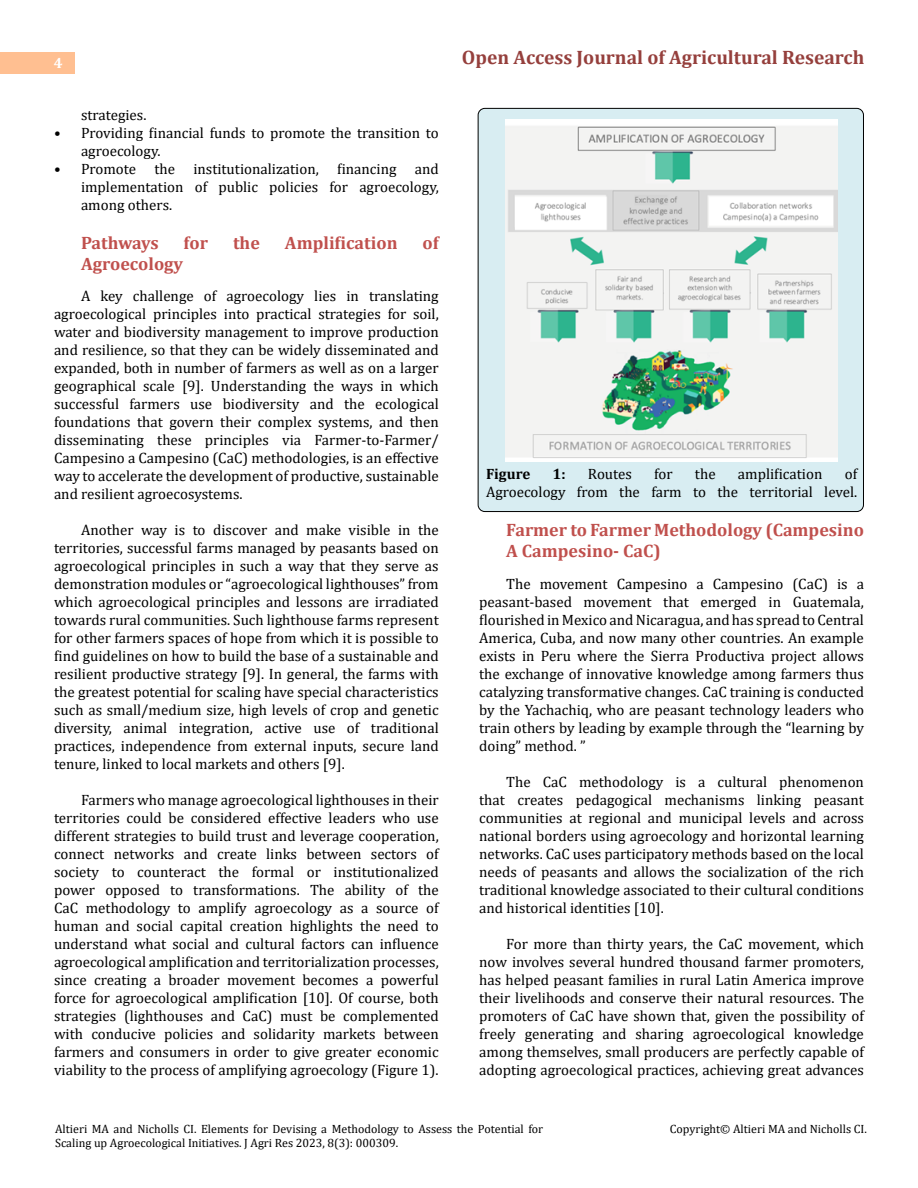
<style>
.page{position:relative;width:918px;height:1188px;background:#fff}
.page>*{position:absolute;margin:0;border:0;box-sizing:border-box;transform-origin:0 0}
.t1{font:700 19.5px "Cambria";color:#953f3c}
.t2{font:700 18px/21px "Cambria";color:#c0504d}
.t3{font:700 18px "Cambria";letter-spacing:-.02em;color:#c0504d}
.t4{font:15px/18px "Cambria";color:#000;text-align:justify}
.t5{font:700 15px "Cambria";color:#000}
.t6{font:700 15px "Cambria";color:#fff}
.t7{font:12px/14.4px "Cambria";color:#000}
</style>
<div class="page">
<div style="left:0;top:52px;width:74px;height:21px;background:#ffbf91"></div>
<div style="left:478px;top:108px;width:385px;height:404px;background:#d8edf2;border-radius:7px"></div>
<img style="left:505px;top:120px;width:333px;height:341px">
<p class="t6" style="left:54px;top:53px;width:10px">4</p>
<p class="t4" style="left:81px;top:105px;width:67px">strategies.</p>
<p class="t4" style="left:81px;top:123px;width:359px;text-indent:-27px">• Providing financial funds to promote the transition to agroecology.</p>
<p class="t4" style="left:81px;top:159px;width:359px;text-indent:-27px">• Promote the institutionalization, financing and implementation of public policies for agroecology, among others.</p>
<p class="t3" style="left:81px;top:230px;width:79px">Pathways</p>
<p class="t2" style="left:184px;top:231px;width:26px">for</p>
<p class="t2" style="left:233px;top:231px;width:28px">the</p>
<p class="t2" style="left:285px;top:231px;width:114px">Amplification</p>
<p class="t2" style="left:423px;top:231px;width:18px">of</p>
<p class="t2" style="left:81px;top:252px;width:104px">Agroecology</p>
<p class="t4" style="left:54px;top:287px;width:386px;text-indent:27px">A key challenge of agroecology lies in translating agroecological principles into practical strategies for soil, water and biodiversity management to improve production and resilience, so that they can be widely disseminated and expanded, both in number of farmers as well as on a larger geographical scale [9]. Understanding the ways in which successful farmers use biodiversity and the ecological foundations that govern their complex systems, and then disseminating these principles via Farmer-to-Farmer/ Campesino a Campesino (CaC) methodologies, is an effective way to accelerate the development of productive, sustainable and resilient agroecosystems.</p>
<p class="t4" style="left:54px;top:521px;width:386px;text-indent:27px">Another way is to discover and make visible in the territories, successful farms managed by peasants based on agroecological principles in such a way that they serve as demonstration modules or “agroecological lighthouses” from which agroecological principles and lessons are irradiated towards rural communities. Such lighthouse farms represent for other farmers spaces of hope from which it is possible to find guidelines on how to build the base of a sustainable and resilient productive strategy [9]. In general, the farms with the greatest potential for scaling have special characteristics such as small/medium size, high levels of crop and genetic diversity, animal integration, active use of traditional practices, independence from external inputs, secure land tenure, linked to local markets and others [9].</p>
<p class="t4" style="left:54px;top:791px;width:386px;text-indent:27px">Farmers who manage agroecological lighthouses in their territories could be considered effective leaders who use different strategies to build trust and leverage cooperation, connect networks and create links between sectors of society to counteract the formal or institutionalized power opposed to transformations. The ability of the CaC methodology to amplify agroecology as a source of human and social capital creation highlights the need to understand what social and cultural factors can influence agroecological amplification and territorialization processes, since creating a broader movement becomes a powerful force for agroecological amplification [10]. Of course, both strategies (lighthouses and CaC) must be complemented with conducive policies and solidarity markets between farmers and consumers in order to give greater economic viability to the process of amplifying agroecology (Figure 1).</p>
<h1 class="t1" style="left:462px;top:44px;width:404px">Open Access Journal of Agricultural Research</h1>
<p class="t4" style="left:486px;top:465px;width:373px;text-align:right">of<br>Agroecology from the farm to the territorial level.</p>
<p class="t2" style="left:506px;top:519px;width:359px">Farmer to Farmer Methodology (Campesino<br>A Campesino- CaC)</p>
<p class="t4" style="left:479px;top:575px;width:386px;text-indent:27px">The movement Campesino a Campesino (CaC) is a peasant-based movement that emerged in Guatemala, flourished in Mexico and Nicaragua, and has spread to Central America, Cuba, and now many other countries. An example exists in Peru where the Sierra Productiva project allows the exchange of innovative knowledge among farmers thus catalyzing transformative changes. CaC training is conducted by the Yachachiq, who are peasant technology leaders who train others by leading by example through the “learning by doing” method. ”</p>
<p class="t4" style="left:479px;top:773px;width:386px;text-indent:27px">The CaC methodology is a cultural phenomenon that creates pedagogical mechanisms linking peasant communities at regional and municipal levels and across national borders using agroecology and horizontal learning networks. CaC uses participatory methods based on the local needs of peasants and allows the socialization of the rich traditional knowledge associated to their cultural conditions and historical identities [10].</p>
<p class="t4" style="left:479px;top:935px;width:386px;text-indent:27px">For more than thirty years, the CaC movement, which now involves several hundred thousand farmer promoters, has helped peasant families in rural Latin America improve their livelihoods and conserve their natural resources. The promoters of CaC have shown that, given the possibility of freely generating and sharing agroecological knowledge among themselves, small producers are perfectly capable of adopting agroecological practices, achieving great advances</p>
<p class="t5" style="left:486px;top:464px;width:46px">Figure</p>
<p class="t5" style="left:553px;top:464px;width:15px">1:</p>
<p class="t4" style="left:588px;top:465px;width:46px">Routes</p>
<p class="t4" style="left:654px;top:465px;width:20px">for</p>
<p class="t4" style="left:695px;top:465px;width:22px">the</p>
<p class="t4" style="left:738px;top:465px;width:86px">amplification</p>
<p class="t7" style="left:55px;top:1121px;width:490px">Altieri MA and Nicholls CI. Elements for Devising a Methodology to Assess the Potential for<br>Scaling up Agroecological Initiatives. J Agri Res 2023, 8(3): 000309.</p>
<p class="t7" style="left:670px;top:1121px;width:199px">Copyright© Altieri MA and Nicholls CI.</p>
</div>
